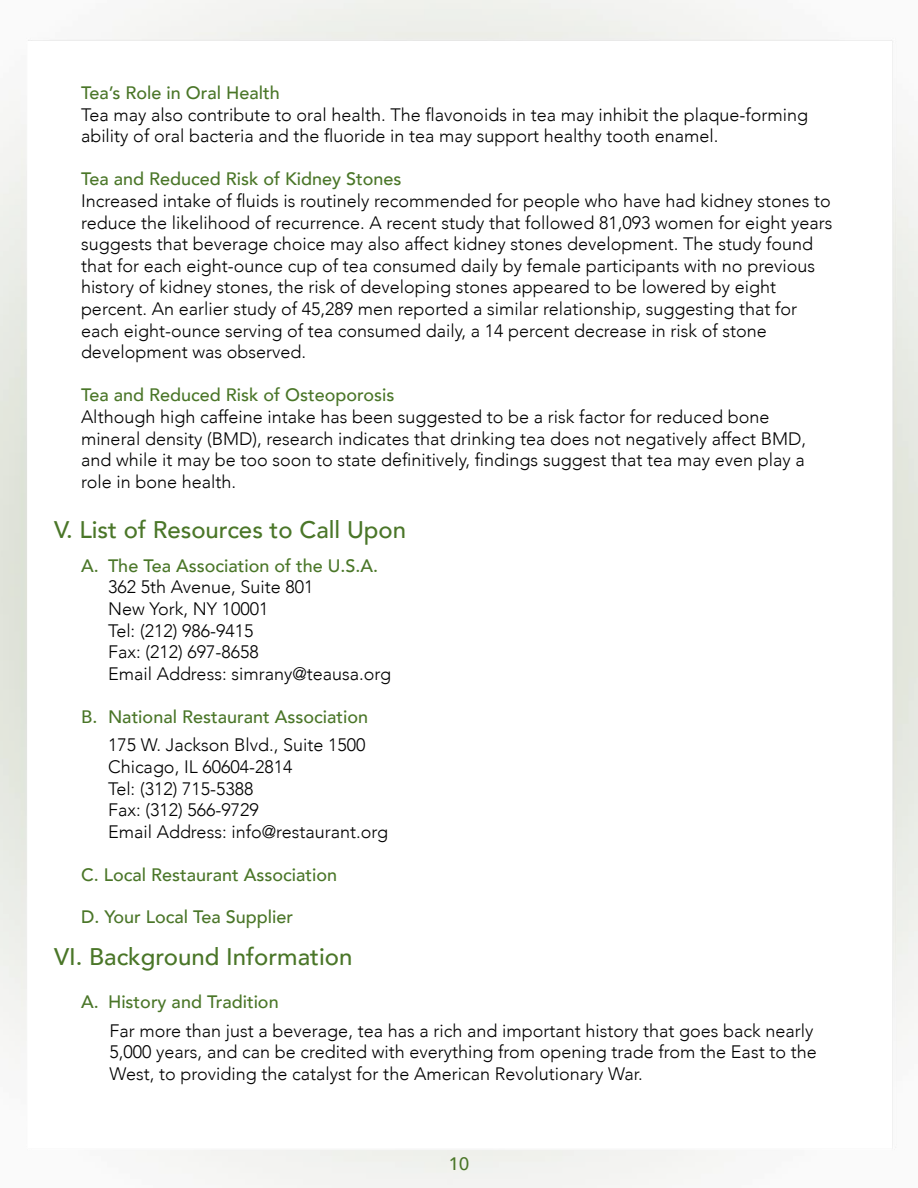
<style>
.page{position:relative;width:918px;height:1188px;background:#fff}
.page>*{position:absolute;margin:0;border:0;box-sizing:border-box;transform-origin:0 0}
.t1{font:500 24px "Avenir";color:#4a7628}
.t2{font:300 18px/21.6px "Avenir";color:#000}
.t3{font:500 18px "Avenir";color:#4a7628}
.t4{font:500 18px "Avenir";color:#4a7628}
</style>
<div class="page">
<img style="left:0;top:0;width:918px;height:1188px">
<p class="t3" style="left:81px;top:77px;width:200px">Tea’s Role in Oral Health</p>
<p class="t2" style="left:81px;top:104px;width:729px">Tea may also contribute to oral health. The flavonoids in tea may inhibit the plaque-forming ability of oral bacteria and the fluoride in tea may support healthy tooth enamel.</p>
<p class="t3" style="left:81px;top:164px;width:322px">Tea and Reduced Risk of Kidney Stones</p>
<p class="t2" style="left:81px;top:190px;width:753px">Increased intake of fluids is routinely recommended for people who have had kidney stones to reduce the likelihood of recurrence. A recent study that followed 81,093 women for eight years suggests that beverage choice may also affect kidney stones development. The study found that for each eight-ounce cup of tea consumed daily by female participants with no previous history of kidney stones, the risk of developing stones appeared to be lowered by eight percent. An earlier study of 45,289 men reported a similar relationship, suggesting that for each eight-ounce serving of tea consumed daily, a 14 percent decrease in risk of stone development was observed.</p>
<p class="t3" style="left:81px;top:380px;width:315px">Tea and Reduced Risk of Osteoporosis</p>
<p class="t2" style="left:81px;top:406px;width:727px">Although high caffeine intake has been suggested to be a risk factor for reduced bone mineral density (BMD), research indicates that drinking tea does not negatively affect BMD, and while it may be too soon to state definitively, findings suggest that tea may even play a role in bone health.</p>
<h1 class="t1" style="left:54px;top:509px;width:354px">V. List of Resources to Call Upon</h1>
<p class="t3" style="left:81px;top:550px;width:299px">A. The Tea Association of the U.S.A.</p>
<p class="t2" style="left:108px;top:576px;width:285px">362 5th Avenue, Suite 801<br>New York, NY 10001<br>Tel: (212) 986-9415<br>Fax: (212) 697-8658<br>Email Address: simrany@teausa.org</p>
<p class="t3" style="left:81px;top:701px;width:289px">B. National Restaurant Association</p>
<p class="t2" style="left:108px;top:734px;width:282px">175 W. Jackson Blvd., Suite 1500<br>Chicago, IL 60604-2814<br>Tel: (312) 715-5388<br>Fax: (312) 566-9729<br>Email Address: info@restaurant.org</p>
<p class="t3" style="left:81px;top:859px;width:258px">C. Local Restaurant Association</p>
<p class="t3" style="left:81px;top:901px;width:214px">D. Your Local Tea Supplier</p>
<h1 class="t1" style="left:54px;top:936px;width:300px">VI. Background Information</h1>
<p class="t3" style="left:81px;top:986px;width:199px">A. History and Tradition</p>
<p class="t2" style="left:109px;top:1020px;width:709px">Far more than just a beverage, tea has a rich and important history that goes back nearly<br>5,000 years, and can be credited with everything from opening trade from the East to the<br>West, to providing the catalyst for the American Revolutionary War.</p>
<p class="t4" style="left:449px;top:1148px;width:22px">10</p>
</div>
